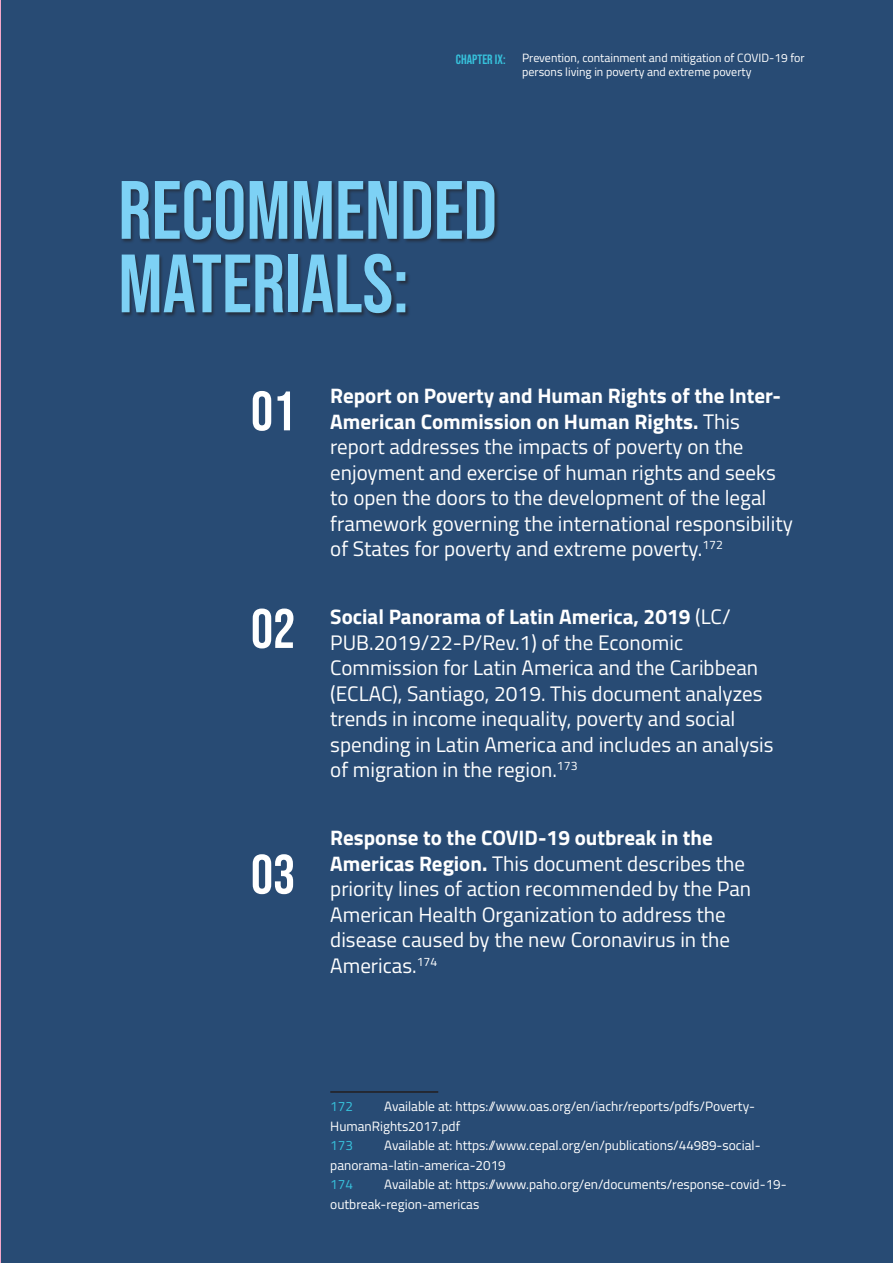
<style>
.page{position:relative;width:893px;height:1263px;background:#284b74}
.page>*{position:absolute;margin:0;border:0;box-sizing:border-box;transform-origin:0 0}
._55_Contents_black_B{font:82.5px/73.5px "Bebas Neue";color:#7dd1f5}
._37_Contents_black_B{font:55.5px "Bebas Neue";color:#fff}
.Lecturas_recomendada{font:21px/25.5px "Titillium Web";color:#fff}
.Footnote_sytle{font:13.5px/19.5px "Titillium Web";color:#fff}
.Header_1{font:13.5px "Bebas Neue";color:#37c2dc}
.Footnote_sytle-2{font:13.5px "Titillium Web";color:#37c2dc}
.Header_2{font:12px/13.5px "Titillium Web";color:#fff}
.s1{font-weight:700}
</style>
<div class="page">
<div style="left:121px;top:179px;width:378px;height:139px;background:#231f20;opacity:.64"></div>
<hr style="left:330px;top:1091px;width:108px;height:2px;background:#231f20">
<p class="Header_1" style="left:456px;top:52px;width:51px">CHAPTER IX:</p>
<p class="Header_2" style="left:522px;top:51px;width:284px">Prevention, containment and mitigation of COVID-19 for persons living in poverty and extreme poverty</p>
<p class="_55_Contents_black_B" style="left:118px;top:173px;width:380px">RECOMMENDED<br>MATERIALS:</p>
<p class="_37_Contents_black_B" style="left:251px;top:380px;width:46px">01</p>
<p class="_37_Contents_black_B" style="left:251px;top:597px;width:46px">02</p>
<p class="_37_Contents_black_B" style="left:251px;top:843px;width:46px">03</p>
<p class="Lecturas_recomendada" style="left:330px;top:382px;width:464px"><span class="s1">Report on Poverty and Human Rights of the Inter-American Commission on Human Rights.</span> This report addresses the impacts of poverty on the enjoyment and exercise of human rights and seeks to open the doors to the development of the legal framework governing the international responsibility of States for poverty and extreme poverty.<sup>172</sup></p>
<p class="Lecturas_recomendada" style="left:330px;top:603px;width:445px"><span class="s1">Social Panorama of Latin America, 2019</span> (LC/ PUB.2019/22-P/Rev.1) of the Economic Commission for Latin America and the Caribbean (ECLAC), Santiago, 2019. This document analyzes trends in income inequality, poverty and social spending in Latin America and includes an analysis of migration in the region.<sup>173</sup></p>
<p class="Lecturas_recomendada" style="left:330px;top:824px;width:422px"><span class="s1">Response to the COVID-19 outbreak in the Americas Region.</span> This document describes the priority lines of action recommended by the Pan American Health Organization to address the disease caused by the new Coronavirus in the Americas.<sup>174</sup></p>
<p class="Footnote_sytle" style="left:330px;top:1096px;width:426px;text-indent:54px">Available at: https://www.oas.org/en/iachr/reports/pdfs/Poverty-<br>HumanRights2017.pdf</p>
<p class="Footnote_sytle-2" style="left:330px;top:1136px;width:24px">173</p>
<p class="Footnote_sytle-2" style="left:330px;top:1097px;width:24px">172</p>
<p class="Footnote_sytle" style="left:330px;top:1135px;width:432px;text-indent:54px">Available at: https://www.cepal.org/en/publications/44989-social&shy;panorama-latin-america-2019</p>
<p class="Footnote_sytle-2" style="left:330px;top:1175px;width:24px">174</p>
<p class="Footnote_sytle" style="left:330px;top:1174px;width:458px;text-indent:54px">Available at: https://www.paho.org/en/documents/response-covid-19- outbreak-region-americas</p>
</div>
